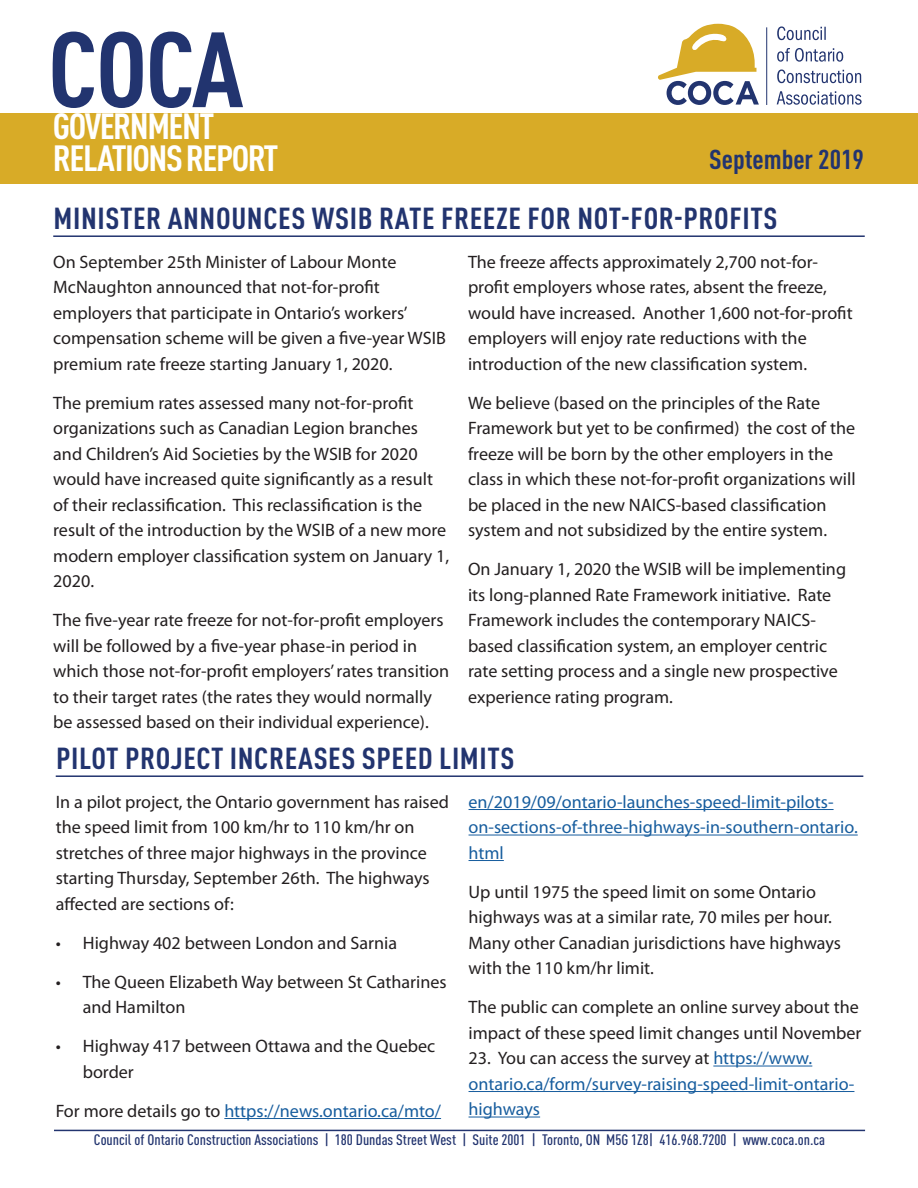
<style>
.page{position:relative;width:918px;height:1188px;background:#fff}
.page>*{position:absolute;margin:0;border:0;box-sizing:border-box;transform-origin:0 0}
.t1{font:700 condensed 105px "DIN Pro";color:#22346f;scale:1.06 1}
.t2{font:700 condensed 36px/31.5px "DIN Pro";letter-spacing:-.04em;color:#fff;scale:1.06 1}
.t3{font:700 condensed 30px "DIN Pro";letter-spacing:.02em;color:#22346f;scale:1.06 1}
.t4{font:700 condensed 27px "DIN Pro";color:#22346f;scale:1.06 1}
.t5{font:18px/25.5px "Myriad Pro";color:#231f20}
.t6{font:18px/25.5px "Myriad Pro";color:#175d9e}
.t7{font:500 condensed 15px "DIN Pro";color:#22346f;scale:1.06 1}
.s1{color:#231f20}
</style>
<div class="page">
<hr style="left:54px;top:1130px;width:811px;height:1px;background:#22346f">
<div style="left:0;top:113px;width:918px;height:71px;background:#d8ab27"></div>
<hr style="left:766px;top:27px;width:1px;height:78px;background:#22346f">
<svg style="left:658px;top:24px;width:101px;height:81px"></svg>
<svg style="left:777px;top:91px;width:85px;height:14px"></svg>
<svg style="left:777px;top:69px;width:84px;height:14px"></svg>
<svg style="left:777px;top:48px;width:66px;height:14px"></svg>
<svg style="left:777px;top:26px;width:49px;height:14px"></svg>
<hr style="left:53px;top:235px;width:812px;height:2px;background:#22346f">
<hr style="left:56px;top:775px;width:807px;height:2px;background:#22346f">
<hr style="left:224px;top:1118px;width:217px;height:1px;background:#175d9e">
<hr style="left:469px;top:809px;width:365px;height:1px;background:#175d9e">
<hr style="left:469px;top:835px;width:389px;height:1px;background:#175d9e">
<hr style="left:469px;top:860px;width:35px;height:1px;background:#175d9e">
<hr style="left:713px;top:1066px;width:99px;height:1px;background:#175d9e">
<hr style="left:469px;top:1091px;width:385px;height:1px;background:#175d9e">
<hr style="left:469px;top:1117px;width:71px;height:1px;background:#175d9e">
<h1 class="t1" style="left:48px;top:-9px;width:186px">COCA</h1>
<h2 class="t2" style="left:53px;top:107px;width:214px">GOVERNMENT<br>RELATIONS REPORT</h2>
<h3 class="t4" style="left:709px;top:139px;width:147px">September 2019</h3>
<h3 class="t3" style="left:54px;top:195px;width:685px">MINISTER ANNOUNCES WSIB RATE FREEZE FOR NOT-FOR-PROFITS</h3>
<p class="t5" style="left:53px;top:249px;width:394px">On September 25th Minister of Labour Monte McNaughton announced that not-for-profit employers that participate in Ontario’s workers’ compensation scheme will be given a five-year WSIB premium rate freeze starting January 1, 2020.</p>
<p class="t5" style="left:53px;top:390px;width:398px">The premium rates assessed many not-for-profit organizations such as Canadian Legion branches and Children’s Aid Societies by the WSIB for 2020 would have increased quite significantly as a result of their reclassification. This reclassification is the result of the introduction by the WSIB of a new more modern employer classification system on January 1, 2020.</p>
<p class="t5" style="left:53px;top:607px;width:397px">The five-year rate freeze for not-for-profit employers will be followed by a five-year phase-in period in which those not-for-profit employers’ rates transition to their target rates (the rates they would normally be assessed based on their individual experience).</p>
<p class="t5" style="left:468px;top:249px;width:386px">The freeze affects approximately 2,700 not-for&shy;profit employers whose rates, absent the freeze, would have increased. Another 1,600 not-for-profit employers will enjoy rate reductions with the introduction of the new classification system.</p>
<p class="t5" style="left:468px;top:390px;width:389px">We believe (based on the principles of the Rate Framework but yet to be confirmed) the cost of the freeze will be born by the other employers in the class in which these not-for-profit organizations will be placed in the new NAICS-based classification system and not subsidized by the entire system.</p>
<p class="t5" style="left:468px;top:556px;width:380px">On January 1, 2020 the WSIB will be implementing its long-planned Rate Framework initiative. Rate Framework includes the contemporary NAICS&shy;based classification system, an employer centric rate setting process and a single new prospective experience rating program.</p>
<h3 class="t3" style="left:56px;top:735px;width:434px">PILOT PROJECT INCREASES SPEED LIMITS</h3>
<p class="t5" style="left:56px;top:789px;width:395px">In a pilot project, the Ontario government has raised the speed limit from 100 km/hr to 110 km/hr on stretches of three major highways in the province starting Thursday, September 26th. The highways affected are sections of:</p>
<p class="t5" style="left:56px;top:930px;width:343px">• Highway 402 between London and Sarnia</p>
<p class="t5" style="left:83px;top:969px;width:366px;text-indent:-27px">• The Queen Elizabeth Way between St Catharines and Hamilton</p>
<p class="t5" style="left:83px;top:1033px;width:354px;text-indent:-27px">• Highway 417 between Ottawa and the Quebec border</p>
<p class="t6" style="left:56px;top:1098px;width:387px"><span class="s1">For more details go to</span> https://news.ontario.ca/mto/</p>
<p class="t6" style="left:469px;top:789px;width:391px">en/2019/09/ontario-launches-speed-limit-pilots&shy;on-sections-of-three-highways-in-southern-ontario. html</p>
<p class="t5" style="left:469px;top:879px;width:374px">Up until 1975 the speed limit on some Ontario highways was at a similar rate, 70 miles per hour.<br>Many other Canadian jurisdictions have highways with the 110 km/hr limit.</p>
<p class="t5" style="left:469px;top:994px;width:395px">The public can complete an online survey about the impact of these speed limit changes until November</p>
<p class="t6" style="left:469px;top:1045px;width:387px"><span class="s1">23. You can access the survey at</span> https://www. ontario.ca/form/survey-raising-speed-limit-ontario&shy;highways</p>
<p class="t7" style="left:94px;top:1128px;width:691px">Council of Ontario Construction Associations | 180 Dundas Street West | Suite 2001 | Toronto, ON M5G 1Z8| 416.968.7200 | www.coca.on.ca</p>
</div>
